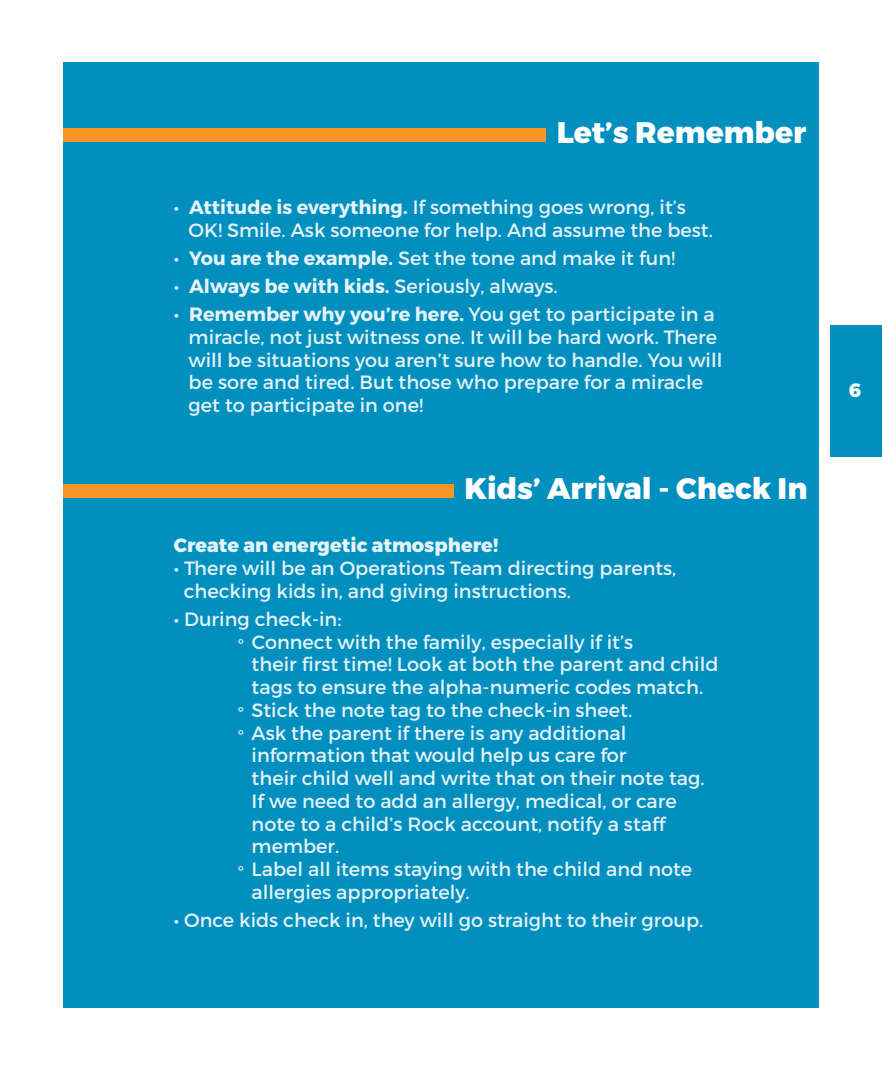
<style>
.page{position:relative;width:882px;height:1071px;background:#fff}
.page>*{position:absolute;margin:0;border:0;box-sizing:border-box;transform-origin:0 0}
.t1{font:800 29.75px "Montserrat";color:#fff}
.t2{font:19.25px/22.8px "Montserrat";color:#fff}
.t3{font:800 19.25px "Montserrat";color:#fff}
.s1{font-weight:700}
.s2{font-size:21px}
</style>
<div class="page">
<div style="left:63px;top:62px;width:756px;height:945px;background:#008fbe"></div>
<div style="left:831px;top:325px;width:51px;height:132px;background:#008fbe"></div>
<div style="left:63px;top:128px;width:483px;height:14px;background:#f59624"></div>
<div style="left:63px;top:484px;width:391px;height:13px;background:#f59624"></div>
<p class="t1" style="left:557px;top:114px;width:251px">Let’s Remember</p>
<p class="t2" style="left:189px;top:196px;width:526px;text-indent:-15px">• <span class="s1">Attitude is everything.</span> If something goes wrong, it’s<br>OK! Smile. Ask someone for help. And assume the best.</p>
<p class="t2" style="left:174px;top:247px;width:503px">• <span class="s1">You are the example.</span> Set the tone and make it fun!</p>
<p class="t2" style="left:174px;top:275px;width:385px">• <span class="s1">Always be with kids.</span> Seriously, always.</p>
<p class="t2" style="left:189px;top:303px;width:535px;text-indent:-15px">• <span class="s1">Remember why you’re here.</span> You get to participate in a miracle, not just witness one. It will be hard work. There will be situations you aren’t sure how to handle. You will be sore and tired. But those who prepare for a miracle get to participate in one!</p>
<p class="t1" style="left:465px;top:470px;width:345px">Kids’ Arrival - Check In</p>
<p class="t3" style="left:174px;top:534px;width:326px">Create an energetic atmosphere!</p>
<p class="t2" style="left:184px;top:557px;width:494px;text-indent:-10px">• There will be an Operations Team directing parents, checking kids in, and giving instructions.</p>
<p class="t2" style="left:174px;top:608px;width:169px">• During check-in:</p>
<p class="t2" style="left:237px;top:630px;width:398px"><span class="s2">°</span> Connect with the family, especially if it’s</p>
<p class="t2" style="left:252px;top:653px;width:468px">their first time! Look at both the parent and child</p>
<p class="t2" style="left:252px;top:676px;width:453px">tags to ensure the alpha-numeric codes match.</p>
<p class="t2" style="left:237px;top:699px;width:397px"><span class="s2">°</span> Stick the note tag to the check-in sheet.</p>
<p class="t2" style="left:237px;top:721px;width:391px"><span class="s2">°</span> Ask the parent if there is any additional</p>
<p class="t2" style="left:252px;top:744px;width:376px">information that would help us care for</p>
<p class="t2" style="left:252px;top:767px;width:455px">their child well and write that on their note tag.</p>
<p class="t2" style="left:252px;top:790px;width:427px">If we need to add an allergy, medical, or care</p>
<p class="t2" style="left:252px;top:812px;width:415px">note to a child’s Rock account, notify a staff</p>
<p class="t2" style="left:252px;top:835px;width:89px">member.</p>
<p class="t2" style="left:237px;top:858px;width:457px"><span class="s2">°</span> Label all items staying with the child and note</p>
<p class="t2" style="left:252px;top:881px;width:220px">allergies appropriately.</p>
<p class="t2" style="left:174px;top:909px;width:531px">• Once kids check in, they will go straight to their group.</p>
<p class="t3" style="left:849px;top:378px;width:14px">6</p>
</div>
